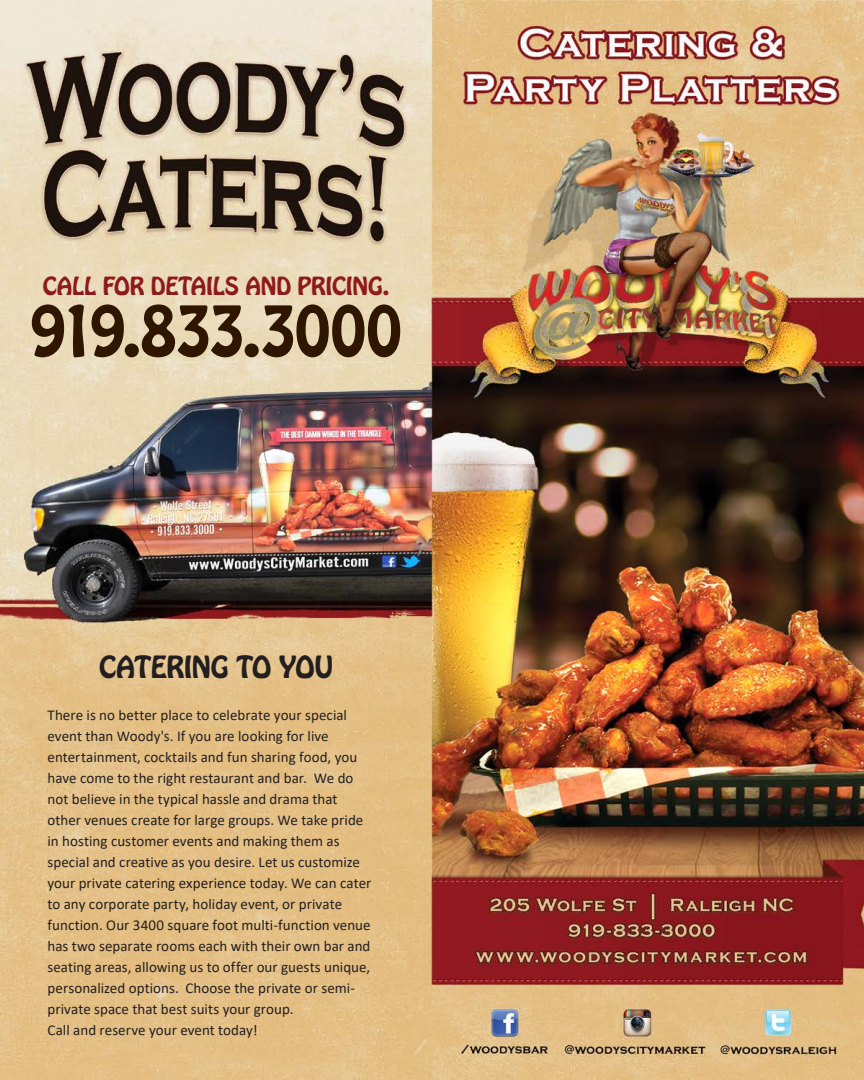
<style>
.page{position:relative;width:864px;height:1080px;background:#fff}
.page>*{position:absolute;margin:0;border:0;box-sizing:border-box;transform-origin:0 0}
.Titles{font:62.85px "Hobo Std";letter-spacing:-.03em;color:#2e1600}
.Titles-2{font:27px "Hobo Std";letter-spacing:-.02em;color:#231f20}
.Titles-3{font:22.05px "Hobo Std";letter-spacing:-.01em;color:#8d1a1d}
.ItemBlock{font:15px/21px "Calibri";color:#231f20}
</style>
<div class="page">
<img style="left:0;top:0;width:864px;height:1080px">
<p class="Titles-3" style="left:43px;top:270px;width:348px">CALL FOR DETAILS AND PRICING.</p>
<p class="Titles" style="left:30px;top:287px;width:374px">919.833.3000</p>
<p class="Titles-2" style="left:99px;top:648px;width:235px">CATERING TO YOU</p>
<p class="ItemBlock" style="left:48px;top:705px;width:326px">There is no better place to celebrate your special event than Woody's. If you are looking for live entertainment, cocktails and fun sharing food, you have come to the right restaurant and bar. We do not believe in the typical hassle and drama that other venues create for large groups. We take pride in hosting customer events and making them as special and creative as you desire. Let us customize your private catering experience today. We can cater to any corporate party, holiday event, or private function. Our 3400 square foot multi-function venue has two separate rooms each with their own bar and seating areas, allowing us to offer our guests unique, personalized options. Choose the private or semi&shy;private space that best suits your group.<br>Call and reserve your event today!</p>
</div>
